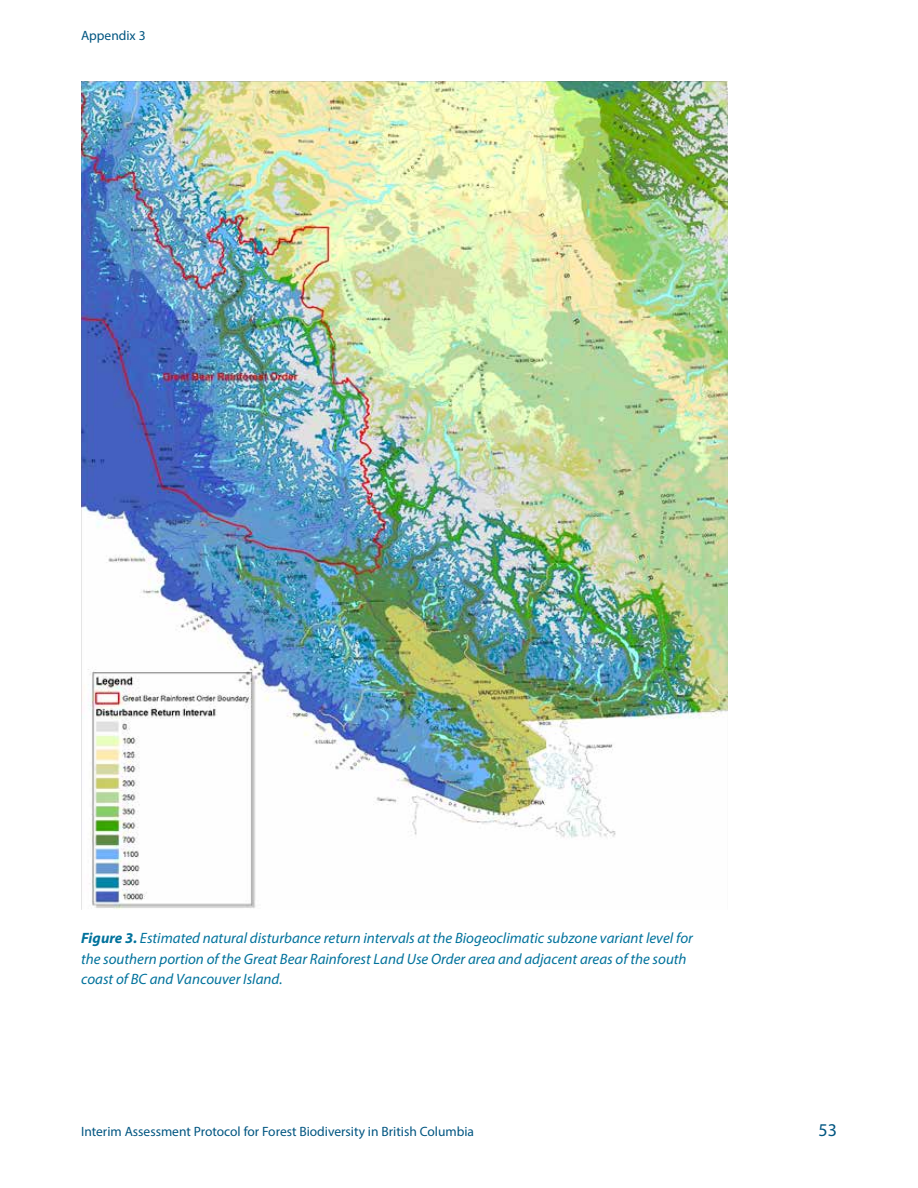
<style>
.page{position:relative;width:918px;height:1188px;background:#fff}
.page>*{position:absolute;margin:0;border:0;box-sizing:border-box;transform-origin:0 0}
.t1{font:18px "Myriad Pro";color:#005581}
.t2{font:italic 15px/20.9px "Myriad Pro";color:#00729c}
.t3{font:13.5px "Myriad Pro";color:#005581}
.s1{font-weight:700}
</style>
<div class="page">
<img style="left:81px;top:81px;width:647px;height:828px">
<p class="t3" style="left:81px;top:28px;width:66px">Appendix 3</p>
<p class="t2" style="left:81px;top:927px;width:613px"><span class="s1">Figure 3.</span> Estimated natural disturbance return intervals at the Biogeoclimatic subzone variant level for the southern portion of the Great Bear Rainforest Land Use Order area and adjacent areas of the south coast of BC and Vancouver Island.</p>
<p class="t3" style="left:81px;top:1123px;width:395px">Interim Assessment Protocol for Forest Biodiversity in British Columbia</p>
<p class="t1" style="left:819px;top:1119px;width:20px">53</p>
</div>
